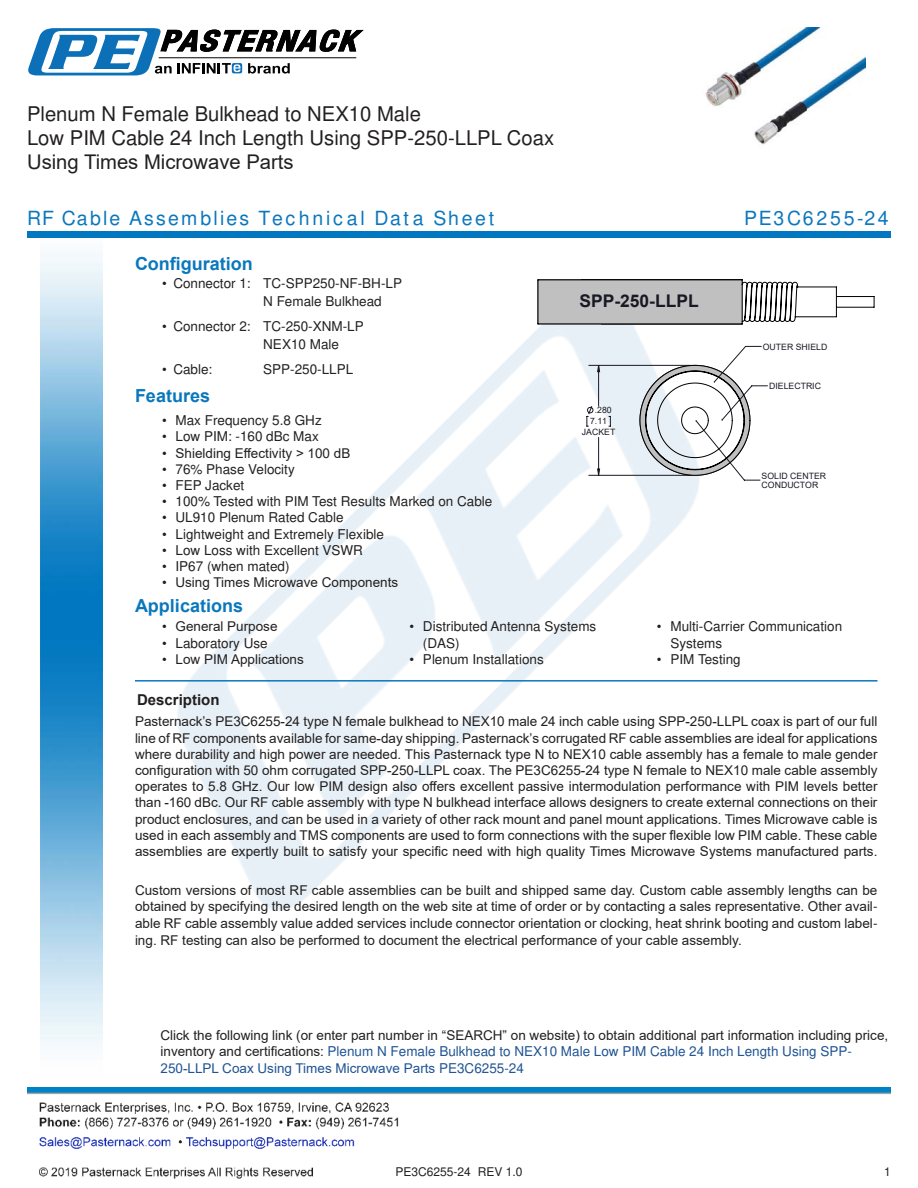
<style>
.page{position:relative;width:918px;height:1188px;background:#fff}
.page>*{position:absolute;margin:0;border:0;box-sizing:border-box;transform-origin:0 0}
.t1{font:20.25px/24.3px "Arial";color:#221f1f}
.t2{font:900 19.5px "Arial";letter-spacing:.12em;color:#0a77bd}
.t3{font:900 19.5px "Arial";letter-spacing:.14em;color:#0a77bd}
.t4{font:700 18px "Arial";color:#0a77bd}
.t5{font:700 17.4px "Arial";color:#191924}
.t6{font:700 15px "Arial";color:#221f1f}
.t7{font:13.5px/16.2px "Arial";color:#221f1f}
.t8{font:12px "Arial";color:#221f1f}
.t9{font:8.7px/8.7px "Arial";color:#191924}
.s1{color:#1f5392}
</style>
<div class="page">
<img style="left:39px;top:1102px;width:360px;height:77px">
<img style="left:102px;top:254px;width:659px;height:716px">
<img style="left:27px;top:1088px;width:864px;height:7px">
<img style="left:40px;top:237px;width:62px;height:811px">
<div style="left:27px;top:231px;width:864px;height:6px;background:#0177c0"></div>
<svg style="left:28px;top:28px;width:336px;height:47px"></svg>
<hr style="left:135px;top:680px;width:743px;height:2px;background:#0a77bd">
<hr style="left:538px;top:324px;width:204px;height:1px;background:#191924">
<svg style="left:609px;top:416px;width:2px;height:11px"></svg>
<hr style="left:589px;top:475px;width:102px;height:1px;background:#191924">
<hr style="left:589px;top:365px;width:102px;height:1px;background:#191924">
<svg style="left:587px;top:365px;width:13px;height:111px"></svg>
<svg style="left:538px;top:278px;width:336px;height:46px"></svg>
<svg style="left:640px;top:346px;width:128px;height:135px"></svg>
<img style="left:705px;top:27px;width:161px;height:118px">
<h1 class="t1" style="left:27px;top:103px;width:529px">Plenum N Female Bulkhead to NEX10 Male<br>Low PIM Cable 24 Inch Length Using SPP-250-LLPL Coax<br>Using Times Microwave Parts</h1>
<h2 class="t2" style="left:27px;top:207px;width:469px">RF Cable Assemblies Technical Data Sheet</h2>
<h2 class="t3" style="left:744px;top:207px;width:146px">PE3C6255-24</h2>
<h3 class="t4" style="left:135px;top:251px;width:119px">Con昀椀guration</h3>
<p class="t7" style="left:263px;top:276px;width:140px;line-height:18px;text-indent:-101px">• Connector 1: TC-SPP250-NF-BH-LP<br>N Female Bulkhead</p>
<p class="t7" style="left:263px;top:319px;width:102px;line-height:18px;text-indent:-101px">• Connector 2: TC-250-XNM-LP<br>NEX10 Male</p>
<p class="t7" style="left:162px;top:362px;width:52px">• Cable:</p>
<p class="t7" style="left:263px;top:362px;width:92px">SPP-250-LLPL</p>
<h3 class="t4" style="left:135px;top:383px;width:77px">Features</h3>
<p class="t7" style="left:162px;top:414px;width:161px">• Max Frequency 5.8 GHz</p>
<p class="t7" style="left:162px;top:430px;width:158px">• Low PIM: -160 dBc Max</p>
<p class="t7" style="left:162px;top:446px;width:190px">• Shielding E昀昀ectivity &gt; 100 dB</p>
<p class="t7" style="left:162px;top:462px;width:134px">• 76% Phase Velocity</p>
<p class="t7" style="left:162px;top:478px;width:84px">• FEP Jacket</p>
<p class="t7" style="left:162px;top:495px;width:332px">• 100% Tested with PIM Test Results Marked on Cable</p>
<p class="t7" style="left:162px;top:511px;width:183px">• UL910 Plenum Rated Cable</p>
<p class="t7" style="left:162px;top:527px;width:224px">• Lightweight and Extremely Flexible</p>
<p class="t7" style="left:162px;top:543px;width:203px">• Low Loss with Excellent VSWR</p>
<p class="t7" style="left:162px;top:559px;width:129px">• IP67 (when mated)</p>
<p class="t7" style="left:162px;top:576px;width:238px">• Using Times Microwave Components</p>
<p class="t5" style="left:579px;top:289px;width:121px">SPP-250-LLPL</p>
<p class="t9" style="left:595px;top:406px;width:18px">.280</p>
<p class="t9" style="left:590px;top:417px;width:18px">7.11</p>
<p class="t9" style="left:582px;top:428px;width:35px">JACKET</p>
<p class="t9" style="left:763px;top:342px;width:66px">OUTER SHIELD</p>
<p class="t9" style="left:769px;top:382px;width:53px">DIELECTRIC</p>
<p class="t9" style="left:762px;top:472px;width:66px">SOLID CENTER<br>CONDUCTOR</p>
<h3 class="t4" style="left:135px;top:593px;width:110px">Applications</h3>
<p class="t7" style="left:162px;top:620px;width:117px">• General Purpose</p>
<p class="t7" style="left:162px;top:636px;width:107px">• Laboratory Use</p>
<p class="t7" style="left:162px;top:652px;width:143px">• Low PIM Applications</p>
<p class="t7" style="left:423px;top:620px;width:175px;text-indent:-14px">• Distributed Antenna Systems (DAS)</p>
<p class="t7" style="left:409px;top:652px;width:136px">• Plenum Installations</p>
<p class="t7" style="left:670px;top:620px;width:173px;text-indent:-14px">• Multi-Carrier Communication<br>Systems</p>
<p class="t7" style="left:657px;top:652px;width:85px">• PIM Testing</p>
<p class="t6" style="left:137px;top:689px;width:84px">Description</p>
<p class="t7" style="left:135px;top:713px;width:744px;text-align:justify">Pasternack’s PE3C6255-24 type N female bulkhead to NEX10 male 24 inch cable using SPP-250-LLPL coax is part of our full line of RF components available for same-day shipping. Pasternack’s corrugated RF cable assemblies are ideal for applications where durability and high power are needed. This Pasternack type N to NEX10 cable assembly has a female to male gender con昀椀guration with 50 ohm corrugated SPP-250-LLPL coax. The PE3C6255-24 type N female to NEX10 male cable assembly operates to 5.8 GHz. Our low PIM design also o昀昀ers excellent passive intermodulation performance with PIM levels better than -160 dBc. Our RF cable assembly with type N bulkhead interface allows designers to create external connections on their product enclosures, and can be used in a variety of other rack mount and panel mount applications. Times Microwave cable is used in each assembly and TMS components are used to form connections with the super 昀氀exible low PIM cable. These cable assemblies are expertly built to satisfy your speci昀椀c need with high quality Times Microwave Systems manufactured parts.</p>
<p class="t7" style="left:135px;top:882px;width:744px;text-align:justify">Custom versions of most RF cable assemblies can be built and shipped same day. Custom cable assembly lengths can be obtained by specifying the desired length on the web site at time of order or by contacting a sales representative. Other avail&shy;able RF cable assembly value added services include connector orientation or clocking, heat shrink booting and custom label&shy;ing. RF testing can also be performed to document the electrical performance of your cable assembly.</p>
<p class="t7" style="left:160px;top:1027px;width:729px">Click the following link (or enter part number in “SEARCH” on website) to obtain additional part information including price, inventory and certi昀椀cations: <span class="s1">Plenum N Female Bulkhead to NEX10 Male Low PIM Cable 24 Inch Length Using SPP-<br>250-LLPL Coax Using Times Microwave Parts PE3C6255-24</span></p>
<p class="t8" style="left:396px;top:1167px;width:128px">PE3C6255-24 REV 1.0</p>
<p class="t8" style="left:884px;top:1167px;width:8px">1</p>
</div>
